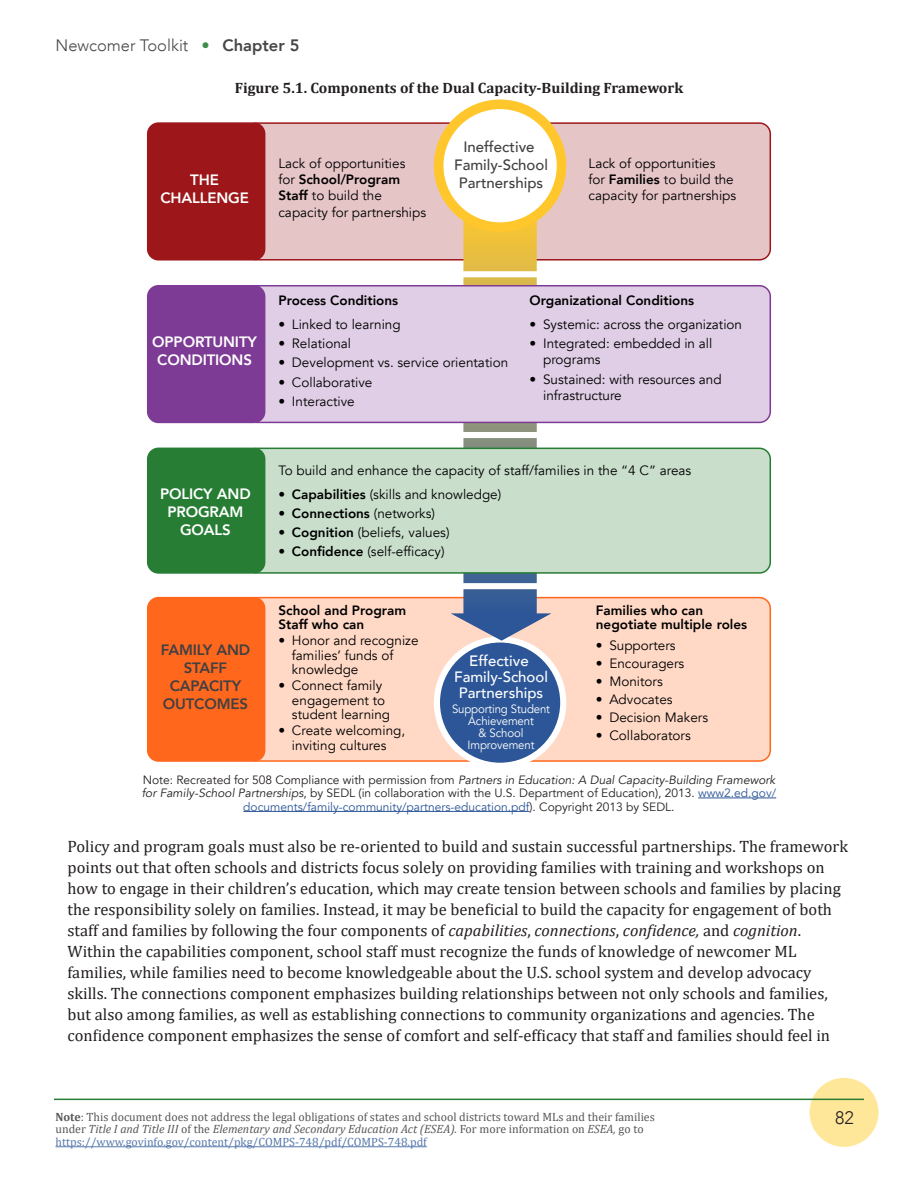
<style>
.page{position:relative;width:918px;height:1188px;background:#fff}
.page>*{position:absolute;margin:0;border:0;box-sizing:border-box;transform-origin:0 0}
.t1{font:300 18px "Avenir";color:#231f20}
.P1{font:16.5px/21px "Cambria";color:#231f20}
.t2{font:300 16.5px "Avenir";color:#454647}
.t3{font:700 15px "Cambria";color:#231f20}
.t4{font:800 15px/18px "Avenir";letter-spacing:-.01em;color:#fff;text-align:center}
.t5{font:500 15px/18px "Avenir";color:#414042;text-align:center}
.t6{font:500 15px/15.8px "Avenir";color:#fff;text-align:center}
.t7{font:800 15px/18px "Avenir";letter-spacing:-.01em;color:#414042;text-align:center}
.t8{font:13.5px/16.2px "Avenir";color:#000}
.t9{font:800 13.5px/13.5px "Avenir";color:#000}
.t10{font:12px/13.5px "Avenir";color:#231f20;text-align:center}
.t11{font:italic 12px/12.8px "Cambria";color:#57585a}
.t12{font:12px "Cambria";color:#57585a}
.t13{font:12px/12px "Avenir";letter-spacing:-.01em;color:#fff;text-align:center;scale:.95 1}
.s1{color:#408d4b}
.s2{font-weight:800}
.s3{font-weight:400}
.s4{font-style:italic}
.s5{color:#2c5697}
.s6{font-weight:700}
.s7{font-style:normal}
.s8{font-style:normal;color:#5678ac}
</style>
<div class="page">
<div style="left:810px;top:1078px;width:69px;height:69px;background:#ffe79a;border-radius:50%"></div>
<hr style="left:54px;top:1099px;width:810px;height:1px;background:#267d33">
<hr style="left:56px;top:1146px;width:371px;height:1px;background:#5678ac">
<hr style="left:698px;top:798px;width:78px;height:1px;background:#2c5697">
<hr style="left:243px;top:811px;width:287px;height:1px;background:#2c5697">
<div style="left:246px;top:123px;width:524px;height:137px;background:#e6c5c6;border-radius:11px"></div>
<div style="left:246px;top:122px;width:525px;height:139px;border:2px solid #9d1619;border-radius:11px"></div>
<div style="left:148px;top:123px;width:117px;height:137px;background:#9d1619;border-radius:11px"></div>
<div style="left:147px;top:122px;width:118px;height:139px;border:2px solid #9d1619;border-radius:11px"></div>
<div style="left:246px;top:598px;width:524px;height:163px;background:#ffd9c6;border-radius:11px"></div>
<div style="left:246px;top:597px;width:525px;height:165px;border:2px solid #ff671d;border-radius:11px"></div>
<div style="left:148px;top:598px;width:117px;height:163px;background:#ff671d;border-radius:11px"></div>
<div style="left:147px;top:597px;width:118px;height:165px;border:2px solid #ff671d;border-radius:11px"></div>
<div style="left:434px;top:636px;width:132px;height:133px;background:#fff;border-radius:50%"></div>
<div style="left:440px;top:643px;width:120px;height:120px;background:#2c5697;border-radius:50%"></div>
<svg style="left:451px;top:211px;width:100px;height:430px"></svg>
<div style="left:246px;top:286px;width:524px;height:136px;background:#dfcee5;border-radius:11px"></div>
<div style="left:246px;top:285px;width:525px;height:138px;border:2px solid #7d3b95;border-radius:11px"></div>
<div style="left:148px;top:286px;width:117px;height:136px;background:#7d3b95;border-radius:11px"></div>
<div style="left:147px;top:285px;width:118px;height:138px;border:2px solid #7d3b95;border-radius:11px"></div>
<div style="left:246px;top:448px;width:524px;height:125px;background:#c9dfcc;border-radius:11px"></div>
<div style="left:246px;top:448px;width:525px;height:126px;border:2px solid #267d33;border-radius:11px"></div>
<div style="left:148px;top:448px;width:117px;height:125px;background:#267d33;border-radius:11px"></div>
<div style="left:147px;top:448px;width:118px;height:126px;border:2px solid #267d33;border-radius:11px"></div>
<div style="left:434px;top:100px;width:132px;height:132px;background:#ffc72c;border-radius:50%"></div>
<div style="left:443px;top:109px;width:114px;height:113px;background:#fff;border-radius:50%"></div>
<p class="t2" style="left:56px;top:36px;width:245px">Newcomer Toolkit <span class="s1">•</span> <span class="s2">Chapter 5</span></p>
<p class="t3" style="left:235px;top:77px;width:450px">Figure 5.1. Components of the Dual Capacity-Building Framework</p>
<p class="t4" style="left:160px;top:170px;width:90px">THE<br>CHALLENGE</p>
<p class="t5" style="left:454px;top:137px;width:95px">Ineffective<br>Family-School<br>Partnerships</p>
<p class="t8" style="left:278px;top:156px;width:149px">Lack of opportunities<br>for <span class="s2">School/Program<br>Staff</span> to build the capacity for partnerships</p>
<p class="t8" style="left:589px;top:156px;width:149px">Lack of opportunities<br>for <span class="s2">Families</span> to build the capacity for partnerships</p>
<p class="t4" style="left:152px;top:333px;width:106px">OPPORTUNITY<br>CONDITIONS</p>
<p class="t9" style="left:278px;top:294px;width:121px">Process Conditions</p>
<p class="t8" style="left:278px;top:316px;width:124px">• Linked to learning</p>
<p class="t8" style="left:278px;top:336px;width:74px">• Relational</p>
<p class="t8" style="left:278px;top:355px;width:231px">• Development vs. service orientation</p>
<p class="t8" style="left:278px;top:374px;width:95px">• Collaborative</p>
<p class="t8" style="left:278px;top:393px;width:78px">• Interactive</p>
<p class="t9" style="left:530px;top:294px;width:166px">Organizational Conditions</p>
<p class="t8" style="left:530px;top:316px;width:214px">• Systemic: across the organization</p>
<p class="t8" style="left:543px;top:336px;width:171px;text-indent:-14px">• Integrated: embedded in all programs</p>
<p class="t8" style="left:543px;top:371px;width:180px;text-indent:-14px">• Sustained: with resources and infrastructure</p>
<p class="t4" style="left:160px;top:485px;width:92px">POLICY AND<br>PROGRAM<br>GOALS</p>
<p class="t7" style="left:161px;top:641px;width:91px">FAMILY AND<br>STAFF<br>CAPACITY<br>OUTCOMES</p>
<p class="t8" style="left:278px;top:463px;width:414px">To build and enhance the capacity of staff/families in the “4 C” areas</p>
<p class="t8" style="left:278px;top:486px;width:224px"><span class="s2">• Capabilities</span> (skills and knowledge)</p>
<p class="t9" style="left:278px;top:507px;width:158px">• Connections <span class="s3">(networks)</span></p>
<p class="t8" style="left:278px;top:525px;width:173px"><span class="s2">• Cognition</span> (beliefs, values)</p>
<p class="t8" style="left:278px;top:544px;width:168px"><span class="s2">• Confidence</span> (self-efficacy)</p>
<p class="t9" style="left:278px;top:604px;width:129px">School and Program<br>Staff who can</p>
<p class="t8" style="left:292px;top:634px;width:128px;line-height:14.2px;text-indent:-14px">• Honor and recognize families’ funds of knowledge</p>
<p class="t8" style="left:292px;top:679px;width:100px;line-height:14.2px;text-indent:-14px">• Connect family engagement to student learning</p>
<p class="t8" style="left:278px;top:724px;width:128px;line-height:14.2px;text-align:center">• Create welcoming, inviting cultures</p>
<p class="t6" style="left:454px;top:653px;width:95px">Effective<br>Family-School<br>Partnerships</p>
<p class="t13" style="left:452px;top:703px;width:105px">Supporting Student<br>Achievement<br>&amp; School<br>Improvement</p>
<p class="t9" style="left:596px;top:604px;width:153px">Families who can negotiate multiple roles</p>
<p class="t8" style="left:596px;top:637px;width:81px">• Supporters</p>
<p class="t8" style="left:596px;top:655px;width:90px">• Encouragers</p>
<p class="t8" style="left:596px;top:673px;width:68px">• Monitors</p>
<p class="t8" style="left:596px;top:691px;width:78px">• Advocates</p>
<p class="t8" style="left:596px;top:709px;width:114px">• Decision Makers</p>
<p class="t8" style="left:596px;top:727px;width:96px">• Collaborators</p>
<p class="t10" style="left:142px;top:773px;width:636px">Note: Recreated for 508 Compliance with permission from <span class="s4">Partners in Education: A Dual Capacity-Building Framework for Family-School Partnerships</span>, by SEDL (in collaboration with the U.S. Department of Education), 2013. <span class="s5">www2.ed.gov/ documents/family-community/partners-education.pdf</span>). Copyright 2013 by SEDL.</p>
<p class="P1" style="left:67px;top:836px;width:782px">Policy and program goals must also be re-oriented to build and sustain successful partnerships. The framework points out that often schools and districts focus solely on providing families with training and workshops on how to engage in their children’s education, which may create tension between schools and families by placing the responsibility solely on families. Instead, it may be beneficial to build the capacity for engagement of both staff and families by following the four components of <span class="s4">capabilities</span>, <span class="s4">connections</span>, <span class="s4">confidence,</span> and <span class="s4">cognition</span>.<br>Within the capabilities component, school staff must recognize the funds of knowledge of newcomer ML families, while families need to become knowledgeable about the U.S. school system and develop advocacy skills. The connections component emphasizes building relationships between not only schools and families, but also among families, as well as establishing connections to community organizations and agencies. The confidence component emphasizes the sense of comfort and self-efficacy that staff and families should feel in</p>
<p class="t12" style="left:56px;top:1109px;width:601px"><span class="s6">Note</span>: This document does not address the legal obligations of states and school districts toward MLs and their families</p>
<p class="t1" style="left:835px;top:1107px;width:20px">82</p>
<p class="t11" style="left:55px;top:1122px;width:590px"><span class="s7">under</span> Title I and Title III <span class="s7">of the</span> Elementary and Secondary Education Act (ESEA). <span class="s7">For more information on</span> ESEA, <span class="s7">go to </span><span class="s8">https://www.govinfo.gov/content/pkg/COMPS-748/pdf/COMPS-748.pdf</span></p>
</div>
